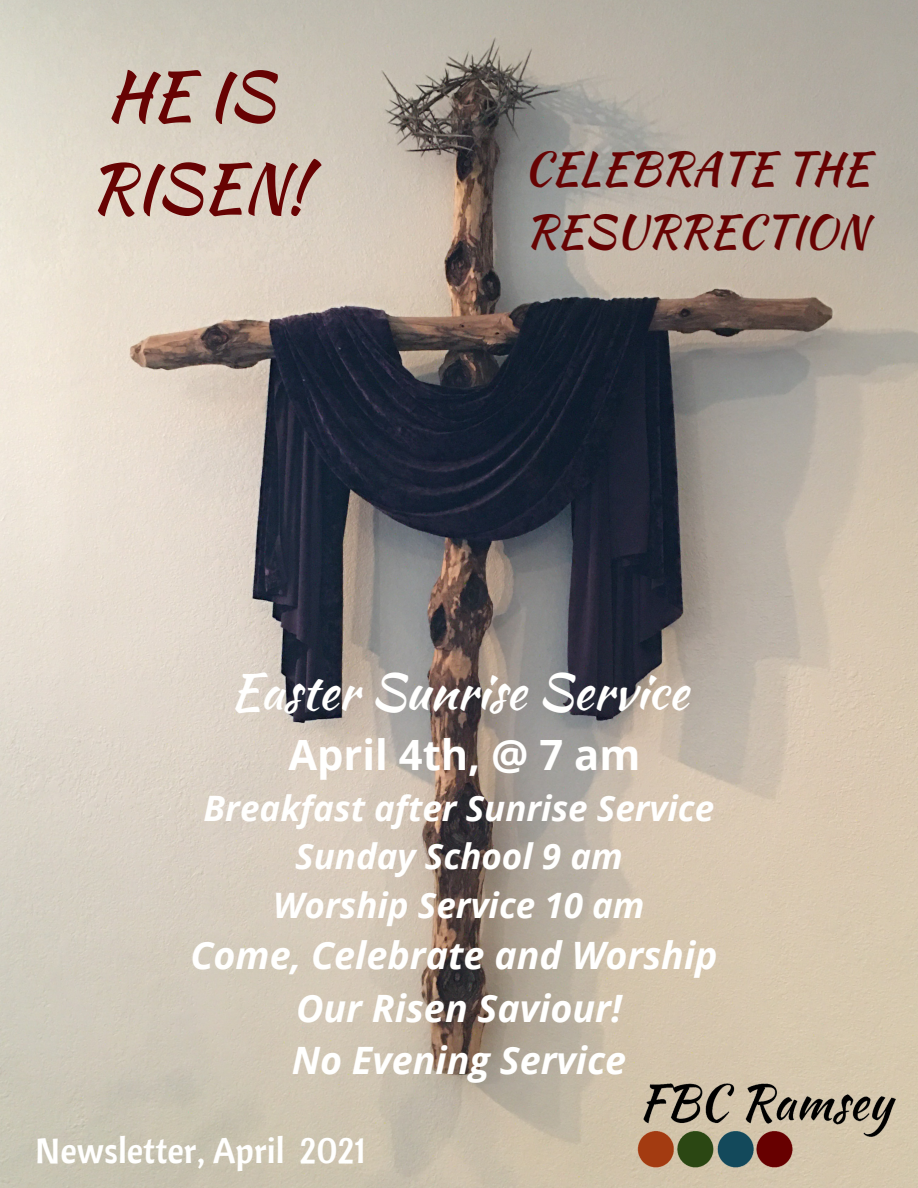
<style>
.page{position:relative;width:918px;height:1188px;background:#fff}
.page>*{position:absolute;margin:0;border:0;box-sizing:border-box;transform-origin:0 0}
.t1{font:66px "Kaushan Script";color:#670303}
.t2{font:49.8px "Kaushan Script";color:#fffffe}
.t3{font:45px "Kaushan Script";color:#670303}
.t4{font:700 41.7px "Open Sans";color:#fffffe}
.t5{font:italic 700 37.65px "Open Sans";color:#fffffe}
.t6{font:35.1px "Cantora One";color:#fffffe}
.t7{font:italic 700 34.95px "Open Sans";color:#fffffe}
</style>
<div class="page">
<img style="left:0;top:0;width:918px;height:1188px">
<img style="left:638px;top:1077px;width:259px;height:93px">
<p class="t1" style="left:107px;top:47px;width:169px">HE IS</p>
<p class="t1" style="left:89px;top:139px;width:219px">RISEN!</p>
<p class="t3" style="left:524px;top:135px;width:347px">CELEBRATE THE</p>
<p class="t3" style="left:525px;top:198px;width:344px">RESURRECTION</p>
<p class="t2" style="left:230px;top:655px;width:460px">Easter Sunrise Service</p>
<p class="t4" style="left:288px;top:726px;width:354px">April 4th, @ 7 am</p>
<p class="t7" style="left:204px;top:783px;width:512px">Breakfast after Sunrise Service</p>
<p class="t7" style="left:295px;top:832px;width:329px">Sunday School 9 am</p>
<p class="t7" style="left:273px;top:880px;width:373px">Worship Service 10 am</p>
<p class="t5" style="left:191px;top:929px;width:529px">Come, Celebrate and Worship</p>
<p class="t5" style="left:296px;top:982px;width:327px">Our Risen Saviour!</p>
<p class="t5" style="left:292px;top:1034px;width:336px">No Evening Service</p>
<p class="t6" style="left:35px;top:1128px;width:332px">Newsletter, April 2021</p>
</div>
